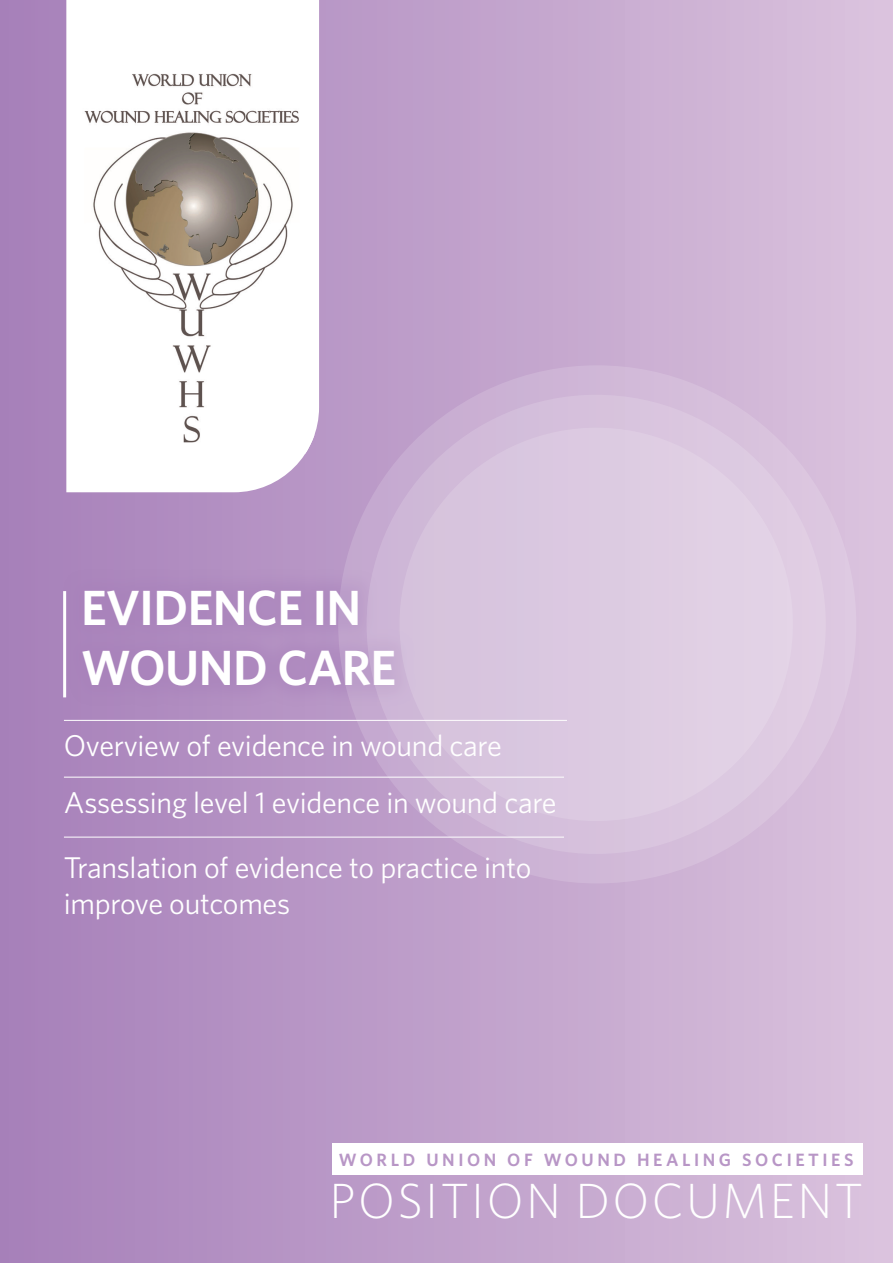
<style>
.page{position:relative;width:893px;height:1263px;background:#fff}
.page>*{position:absolute;margin:0;border:0;box-sizing:border-box;transform-origin:0 0}
.t1{font:600 49.5px/60px "Whitney";letter-spacing:-.01em;color:#fff}
.t2{font:300 49.5px "Whitney";letter-spacing:.05em;color:#fff}
.t3{font:30px/57.2px "Whitney";letter-spacing:-.01em;color:#fff}
.t4{font:600 17.85px "Whitney";letter-spacing:.2em;color:#b896c6}
</style>
<div class="page">
<div style="left:0;top:0;width:893px;height:1263px;background:linear-gradient(to right,#a67fb9,#dac3dd)"></div>
<svg style="left:66px;top:0;width:253px;height:492px"></svg>
<img style="left:71px;top:62px;width:243px;height:392px">
<div style="left:60px;top:568px;width:357px;height:140px;background:#ad88be"></div>
<div style="left:333px;top:1143px;width:530px;height:31px;background:#fff"></div>
<hr style="left:64px;top:720px;width:503px;height:1px;background:#fff">
<hr style="left:64px;top:777px;width:500px;height:1px;background:#fff">
<hr style="left:64px;top:837px;width:500px;height:1px;background:#fff">
<hr style="left:63px;top:591px;width:3px;height:106px;background:#fff">
<div style="left:338px;top:365px;width:518px;height:518px;background:linear-gradient(to right,#cab2d4,#e4d3e6);border-radius:50%"></div>
<h1 class="t1" style="left:81px;top:576px;width:317px">EVIDENCE IN<br>WOUND CARE</h1>
<p class="t3" style="left:64px;top:716px;width:494px">Overview of evidence in wound care<br>Assessing level 1 evidence in wound care</p>
<p class="t3" style="left:64px;top:849px;width:469px;line-height:36px">Translation of evidence to practice into improve outcomes</p>
<p class="t4" style="left:339px;top:1149px;width:516px">WORLD UNION OF WOUND HEALING SOCIETIES</p>
<h1 class="t2" style="left:330px;top:1172px;width:535px">POSITION DOCUMENT</h1>
</div>
